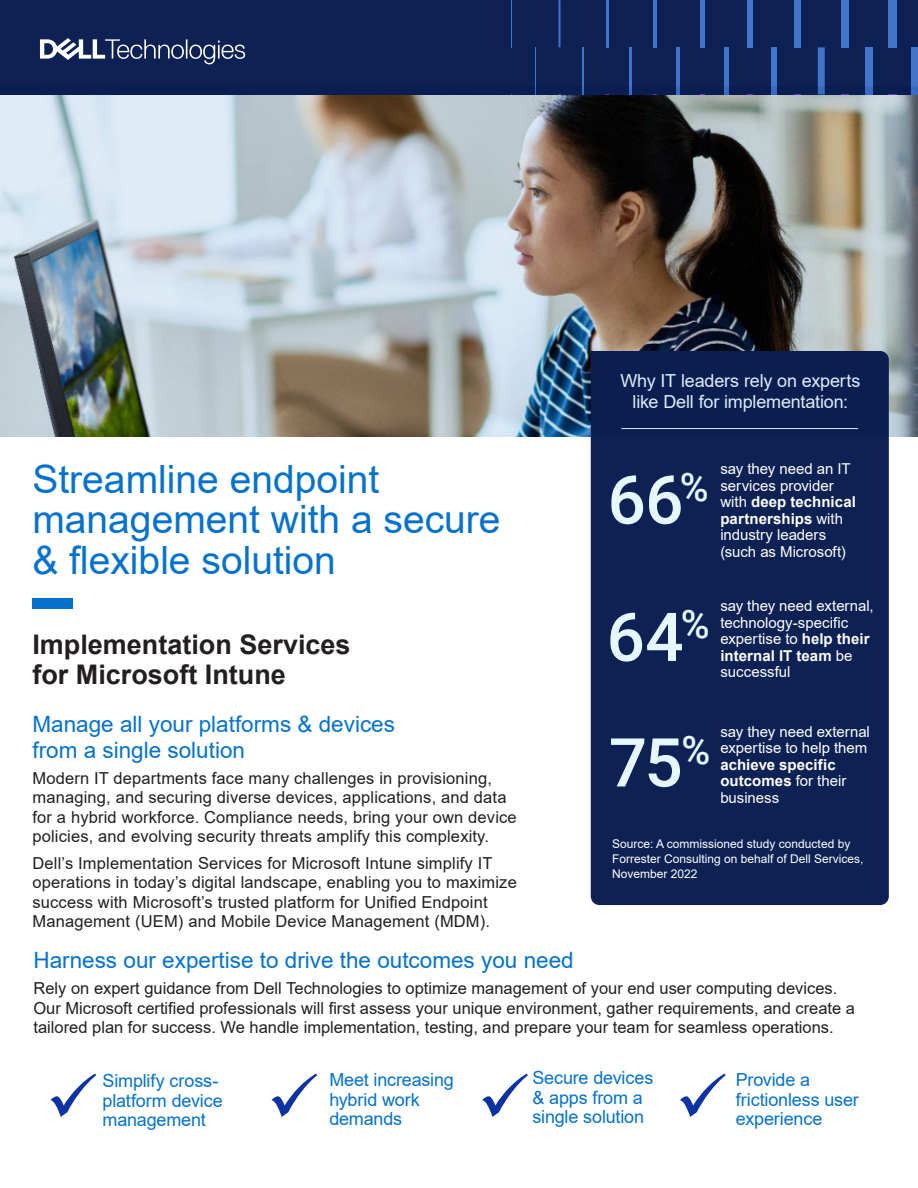
<style>
.page{position:relative;width:918px;height:1188px;background:#fff}
.page>*{position:absolute;margin:0;border:0;box-sizing:border-box;transform-origin:0 0}
.At_a_Glance{font:500 67.5px "Roboto";color:#e5f8ff}
.Document_Headline{font:39px/40.5px "Arial";color:#0672cb}
.Body_copy_Dell_Dark{font:700 27px/30px "Arial";color:#231f20}
.Body_Text{font:22.5px/25.5px "Arial";color:#0672cb}
.At_a_Glance-2{font:18px/19.5px "Arial";letter-spacing:-.01em;color:#0672cb}
.At_a_Glance-3{font:18px/21px "Arial";letter-spacing:-.01em;color:#fff;text-align:center}
.Body_Text-2{font:16.5px/19.5px "Arial";letter-spacing:.01em;color:#231f20}
.At_a_Glance-4{font:15px/16.5px "Arial";color:#fff}
.Table_Text{font:12px/15px "Arial";color:#fff}
.s1{font-weight:700}
</style>
<div class="page">
<div style="left:32px;top:598px;width:41px;height:11px;background:#0672cb"></div>
<svg style="left:51px;top:1074px;width:45px;height:43px"></svg>
<svg style="left:272px;top:1074px;width:45px;height:43px"></svg>
<svg style="left:482px;top:1074px;width:46px;height:43px"></svg>
<svg style="left:680px;top:1074px;width:46px;height:43px"></svg>
<div style="left:0;top:0;width:918px;height:94px;background:#0d2155"></div>
<svg style="left:40px;top:38px;width:205px;height:26px"></svg>
<hr style="left:511px;top:0;width:1px;height:47px;background:#4275ca">
<div style="left:888px;top:0;width:9px;height:47px;background:#4275ca"></div>
<div style="left:841px;top:0;width:8px;height:47px;background:#4275ca"></div>
<div style="left:794px;top:0;width:7px;height:47px;background:#4275ca"></div>
<div style="left:747px;top:0;width:6px;height:47px;background:#4275ca"></div>
<div style="left:700px;top:0;width:5px;height:47px;background:#4275ca"></div>
<hr style="left:653px;top:0;width:4px;height:47px;background:#4275ca">
<hr style="left:606px;top:0;width:3px;height:47px;background:#4275ca">
<hr style="left:559px;top:0;width:2px;height:47px;background:#4275ca">
<hr style="left:535px;top:47px;width:1px;height:48px;background:#4275ca">
<div style="left:912px;top:47px;width:6px;height:48px;background:#4275ca"></div>
<div style="left:865px;top:47px;width:8px;height:48px;background:#4275ca"></div>
<div style="left:818px;top:47px;width:7px;height:48px;background:#4275ca"></div>
<div style="left:771px;top:47px;width:6px;height:48px;background:#4275ca"></div>
<div style="left:724px;top:47px;width:5px;height:48px;background:#4275ca"></div>
<hr style="left:676px;top:47px;width:4px;height:48px;background:#4275ca">
<hr style="left:629px;top:47px;width:3px;height:48px;background:#4275ca">
<hr style="left:582px;top:47px;width:2px;height:48px;background:#4275ca">
<div style="left:591px;top:437px;width:298px;height:468px;background:#0d2155"></div>
<img style="left:0;top:86px;width:918px;height:351px">
<p class="Document_Headline" style="left:32px;top:459px;width:470px">Streamline endpoint management with a secure &amp; flexible solution</p>
<p class="Body_copy_Dell_Dark" style="left:32px;top:630px;width:320px">Implementation Services for Microsoft Intune</p>
<p class="Body_Text" style="left:32px;top:711px;width:364px">Manage all your platforms &amp; devices from a single solution</p>
<p class="Body_Text-2" style="left:32px;top:768px;width:486px">Modern IT departments face many challenges in provisioning, managing, and securing diverse devices, applications, and data for a hybrid workforce. Compliance needs, bring your own device policies, and evolving security threats amplify this complexity.</p>
<p class="Body_Text-2" style="left:32px;top:853px;width:486px">Dell’s Implementation Services for Microsoft Intune simplify IT operations in today’s digital landscape, enabling you to maximize success with Microsoft’s trusted platform for Unified Endpoint Management (UEM) and Mobile Device Management (MDM).</p>
<p class="At_a_Glance-3" style="left:620px;top:370px;width:242px">Why IT leaders rely on experts like Dell for implementation:</p>
<p class="At_a_Glance" style="left:608px;top:452px;width:103px">66<sup>%</sup></p>
<p class="At_a_Glance-4" style="left:720px;top:461px;width:137px">say they need an IT services provider with <span class="s1">deep technical partnerships</span> with industry leaders (such as Microsoft)</p>
<p class="At_a_Glance" style="left:607px;top:590px;width:105px">64<sup>%</sup></p>
<p class="At_a_Glance-4" style="left:720px;top:598px;width:155px">say they need external, technology-specific expertise to <span class="s1">help their internal IT team</span> be successful</p>
<p class="At_a_Glance" style="left:609px;top:715px;width:103px">75<sup>%</sup></p>
<p class="At_a_Glance-4" style="left:720px;top:723px;width:151px">say they need external expertise to help them <span class="s1">achieve specific outcomes</span> for their business</p>
<p class="Table_Text" style="left:612px;top:836px;width:253px">Source: A commissioned study conducted by<br>Forrester Consulting on behalf of Dell Services,<br>November 2022</p>
<p class="Body_Text" style="left:33px;top:947px;width:542px">Harness our expertise to drive the outcomes you need</p>
<p class="Body_Text-2" style="left:33px;top:979px;width:823px">Rely on expert guidance from Dell Technologies to optimize management of your end user computing devices.<br>Our Microsoft certified professionals will first assess your unique environment, gather requirements, and create a tailored plan for success. We handle implementation, testing, and prepare your team for seamless operations.</p>
<p class="At_a_Glance-2" style="left:103px;top:1071px;width:122px">Simplify cross&shy;platform device management</p>
<p class="At_a_Glance-2" style="left:329px;top:1070px;width:126px">Meet increasing hybrid work demands</p>
<p class="At_a_Glance-2" style="left:532px;top:1068px;width:122px">Secure devices &amp; apps from a single solution</p>
<p class="At_a_Glance-2" style="left:736px;top:1070px;width:125px">Provide a frictionless user experience</p>
</div>
